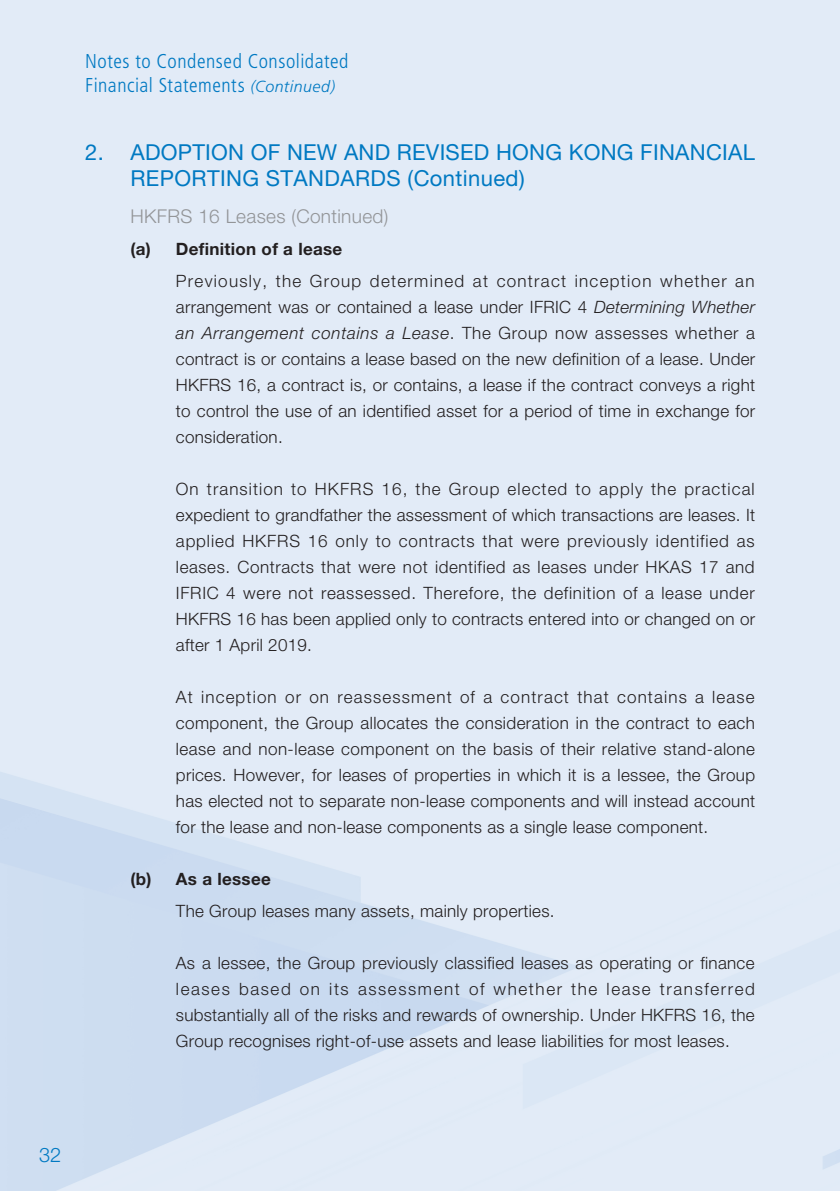
<style>
.page{position:relative;width:840px;height:1191px;background:#fff}
.page>*{position:absolute;margin:0;border:0;box-sizing:border-box;transform-origin:0 0}
.t1{font:22px/26px "Helvetica Neue LT Std";letter-spacing:.01em;color:#0079c2}
.t2{font:300 condensed 20px/24px "Frutiger LT Std";letter-spacing:.02em;color:#0079c2}
.t3{font:300 20px "Helvetica Neue LT Std";color:#0079c2}
.t4{font:300 19px "Helvetica Neue LT Std";letter-spacing:.015em;color:#939598}
.t5{font:300 17px/26px "Helvetica Neue LT Std";letter-spacing:.015em;color:#231f20;text-align:justify}
.t6{font:700 17px "Helvetica Neue LT Std";letter-spacing:.015em;color:#231f20}
.s1{font-style:italic;font-stretch:normal;font-size:16px}
.s2{font-style:italic}
</style>
<div class="page">
<p class="t2" style="left:85px;top:50px;width:265px">N otes to Condensed Consolidated<br>Financial Statements <span class="s1">(Continued)</span></p>
<p class="t1" style="left:130px;top:139px;width:625px;text-indent:-45px">2. ADOPTION OF NEW AND REVISED HONG KONG FINANCIAL<br>REPORTING STANDARDS (Continued)</p>
<p class="t4" style="left:130px;top:205px;width:259px">HKFRS 16 Leases (Continued)</p>
<p class="t6" style="left:130px;top:238px;width:213px">(a) Definition of a lease</p>
<p class="t5" style="left:176px;top:267px;width:580px">Previously, the Group determined at contract inception whether an arrangement was or contained a lease under IFRIC 4 <span class="s2">Determining Whether an Arrangement contains a Lease</span>. The Group now assesses whether a contract is or contains a lease based on the new definition of a lease. Under HKFRS 16, a contract is, or contains, a lease if the contract conveys a right to control the use of an identified asset for a period of time in exchange for consideration.</p>
<p class="t5" style="left:176px;top:475px;width:580px">On transition to HKFRS 16, the Group elected to apply the practical expedient to grandfather the assessment of which transactions are leases. It applied HKFRS 16 only to contracts that were previously identified as leases. Contracts that were not identified as leases under HKAS 17 and IFRIC 4 were not reassessed. Therefore, the definition of a lease under HKFRS 16 has been applied only to contracts entered into or changed on or after 1 April 2019.</p>
<p class="t5" style="left:176px;top:683px;width:580px">At inception or on reassessment of a contract that contains a lease component, the Group allocates the consideration in the contract to each lease and non-lease component on the basis of their relative stand-alone prices. However, for leases of properties in which it is a lessee, the Group has elected not to separate non-lease components and will instead account for the lease and non-lease components as a single lease component.</p>
<p class="t6" style="left:130px;top:868px;width:142px">(b) As a lessee</p>
<p class="t5" style="left:176px;top:897px;width:380px">The Group leases many assets, mainly properties.</p>
<p class="t5" style="left:176px;top:949px;width:580px">As a lessee, the Group previously classified leases as operating or finance leases based on its assessment of whether the lease transferred substantially all of the risks and rewards of ownership. Under HKFRS 16, the Group recognises right-of-use assets and lease liabilities for most leases.</p>
<p class="t3" style="left:39px;top:1142px;width:24px">32</p>
</div>
